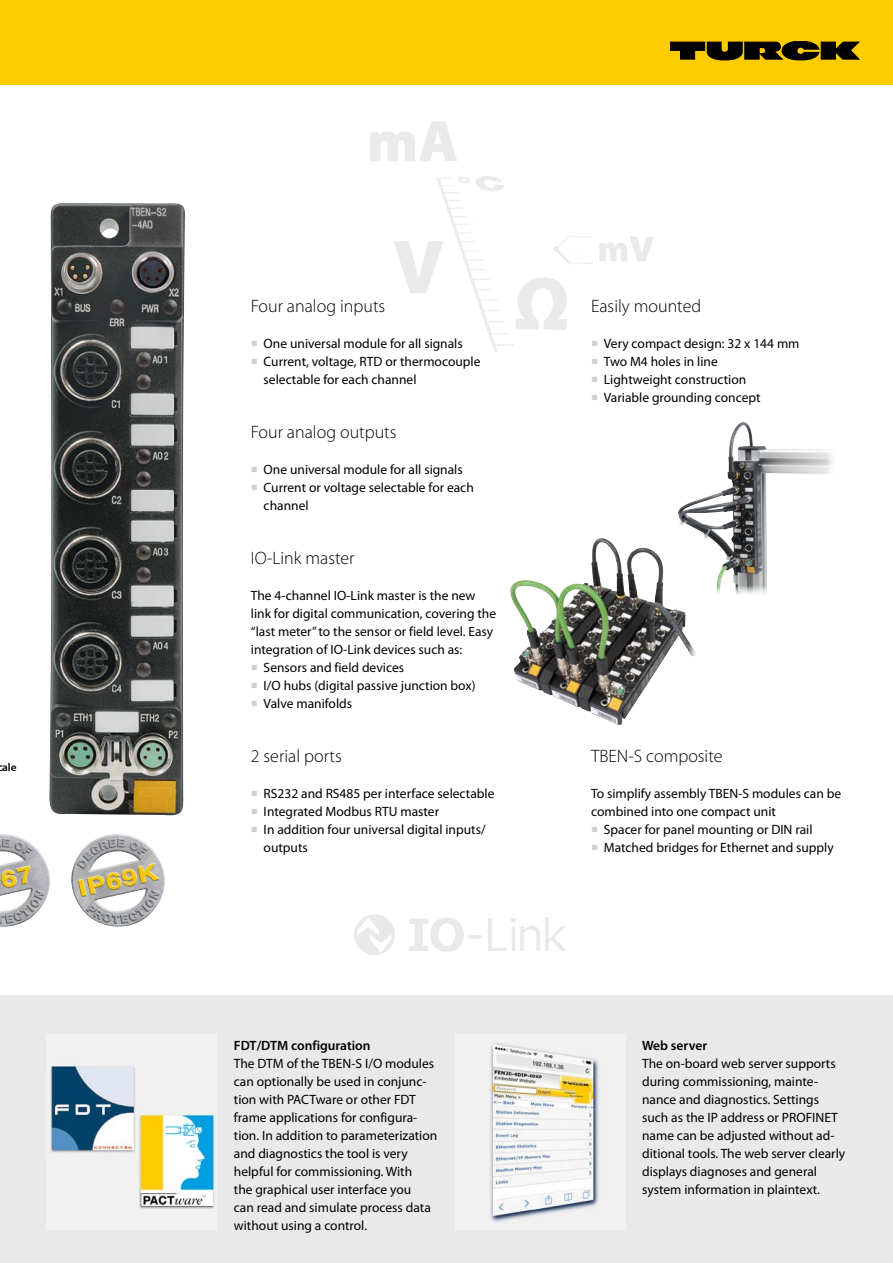
<style>
.page{position:relative;width:893px;height:1263px;background:#fff}
.page>*{position:absolute;margin:0;border:0;box-sizing:border-box;transform-origin:0 0}
.t1{font:300 18px "Myriad Pro";color:#000}
.t2{font:13.5px/18px "Myriad Pro";color:#000}
.t3{font:600 13.5px "Myriad Pro";color:#000}
.t4{font:600 11.25px "Myriad Pro";color:#000}
.s1{font-family:"Minion Pro";font-size:18px;color:#cfd0d0}
</style>
<div class="page">
<div style="left:0;top:0;width:893px;height:85px;background:#fc0"></div>
<svg style="left:670px;top:42px;width:189px;height:18px"></svg>
<img style="left:370px;top:121px;width:283px;height:231px">
<div style="left:0;top:996px;width:893px;height:267px;background:#e9e9e9"></div>
<img style="left:47px;top:1063px;width:170px;height:146px">
<img style="left:487px;top:1044px;width:117px;height:180px">
<img style="left:49px;top:203px;width:136px;height:612px">
<img style="left:0;top:834px;width:31px;height:74px">
<img style="left:71px;top:834px;width:94px;height:93px">
<img style="left:678px;top:422px;width:154px;height:173px">
<img style="left:510px;top:538px;width:187px;height:187px">
<img style="left:354px;top:914px;width:212px;height:41px">
<p class="t4" style="left:2px;top:760px;width:16px">ale</p>
<h1 class="t1" style="left:251px;top:295px;width:136px">Four analog inputs</h1>
<p class="t2" style="left:251px;top:334px;width:213px"><span class="s1">■</span> One universal module for all signals</p>
<p class="t2" style="left:264px;top:352px;width:218px;text-indent:-13px"><span class="s1">■</span> Current, voltage, RTD or thermocouple selectable for each channel</p>
<h1 class="t1" style="left:251px;top:421px;width:147px">Four analog outputs</h1>
<p class="t2" style="left:251px;top:460px;width:213px"><span class="s1">■</span> One universal module for all signals</p>
<p class="t2" style="left:264px;top:478px;width:212px;text-indent:-13px"><span class="s1">■</span> Current or voltage selectable for each channel</p>
<h1 class="t1" style="left:251px;top:547px;width:105px">IO-Link master</h1>
<p class="t2" style="left:251px;top:586px;width:247px">The 4-channel IO-Link master is the new link for digital communication, covering the “last meter” to the sensor or field level. Easy integration of IO-Link devices such as:</p>
<p class="t2" style="left:251px;top:658px;width:155px"><span class="s1">■</span> Sensors and field devices</p>
<p class="t2" style="left:251px;top:676px;width:226px"><span class="s1">■</span> I/O hubs (digital passive junction box)</p>
<p class="t2" style="left:251px;top:694px;width:103px"><span class="s1">■</span> Valve manifolds</p>
<h1 class="t1" style="left:251px;top:745px;width:92px">2 serial ports</h1>
<p class="t2" style="left:251px;top:784px;width:245px"><span class="s1">■</span> RS232 and RS485 per interface selectable</p>
<p class="t2" style="left:251px;top:802px;width:190px"><span class="s1">■</span> Integrated Modbus RTU master</p>
<p class="t2" style="left:264px;top:820px;width:224px;text-indent:-13px"><span class="s1">■</span> In addition four universal digital inputs/ outputs</p>
<p class="t3" style="left:234px;top:1036px;width:138px">FDT/DTM configuration</p>
<p class="t2" style="left:234px;top:1054px;width:205px">The DTM of the TBEN-S I/O modules can optionally be used in conjunc&shy;tion with PACTware or other FDT frame applications for configura&shy;tion. In addition to parameterization and diagnostics the tool is very helpful for commissioning. With<br>the graphical user interface you<br>can read and simulate process data without using a control.</p>
<h1 class="t1" style="left:591px;top:295px;width:112px">Easily mounted</h1>
<p class="t2" style="left:591px;top:334px;width:210px"><span class="s1">■</span> Very compact design: 32 x 144 mm</p>
<p class="t2" style="left:591px;top:352px;width:128px"><span class="s1">■</span> Two M4 holes in line</p>
<p class="t2" style="left:591px;top:370px;width:157px"><span class="s1">■</span> Lightweight construction</p>
<p class="t2" style="left:591px;top:388px;width:171px"><span class="s1">■</span> Variable grounding concept</p>
<h1 class="t1" style="left:591px;top:745px;width:133px">TBEN-S composite</h1>
<p class="t2" style="left:591px;top:784px;width:252px">To simplify assembly TBEN-S modules can be combined into one compact unit</p>
<p class="t2" style="left:591px;top:820px;width:223px"><span class="s1">■</span> Spacer for panel mounting or DIN rail</p>
<p class="t2" style="left:591px;top:838px;width:244px"><span class="s1">■</span> Matched bridges for Ethernet and supply</p>
<p class="t3" style="left:642px;top:1036px;width:67px">Web server</p>
<p class="t2" style="left:642px;top:1054px;width:205px">The on-board web server supports during commissioning, mainte&shy;nance and diagnostics. Settings such as the IP address or PROFINET name can be adjusted without ad&shy;ditional tools. The web server clearly displays diagnoses and general system information in plaintext.</p>
</div>
